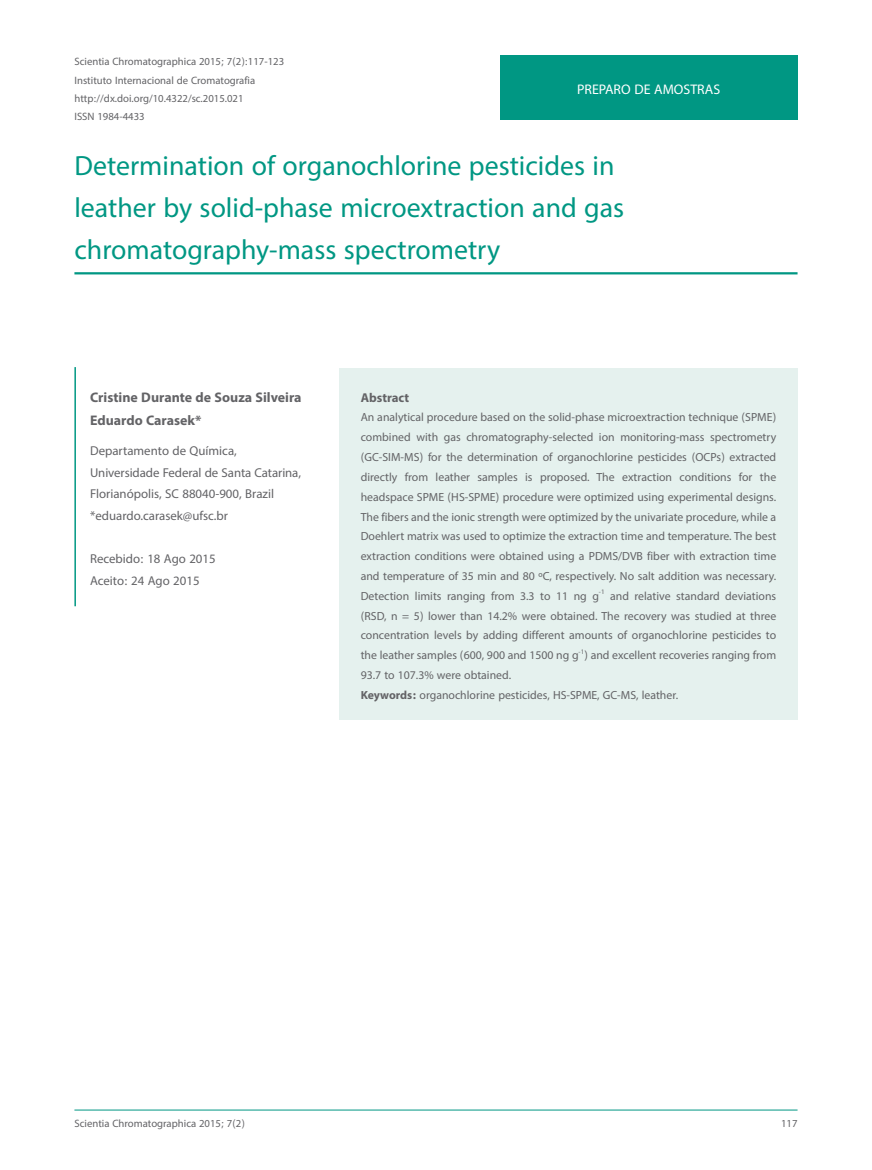
<style>
.page{position:relative;width:872px;height:1170px;background:#fff}
.page>*{position:absolute;margin:0;border:0;box-sizing:border-box;transform-origin:0 0}
.Título_principal{font:39px/42px "Myriad Arabic";color:#009783}
.Autores{font:700 19.5px/23.4px "Myriad Arabic";color:#636366}
.Estilo_Tarja{font:19.5px "Myriad Arabic";color:#fff}
.Endereço_dos_autores{font:18px/21.6px "Myriad Arabic";color:#636366}
.Título_resumo{font:700 18px "Myriad Arabic";color:#636366}
.Resumo_corpo{font:16.5px/19.8px "Myriad Arabic";color:#636366;text-align:justify}
.Palavras-chave{font:16.5px "Myriad Arabic";color:#636366}
.Cabeçalho_1a_página{font:15px "Myriad Arabic";color:#636366}
.Rodapé{font:15px "Myriad Arabic";color:#636366}
.s1{font-weight:700}
</style>
<div class="page">
<div style="left:500px;top:55px;width:297px;height:64px;background:#009783"></div>
<hr style="left:74px;top:1109px;width:723px;height:1px;background:#009783">
<hr style="left:74px;top:367px;width:2px;height:239px;background:#009783">
<div style="left:339px;top:368px;width:458px;height:352px;background:#e5f1ee"></div>
<hr style="left:74px;top:272px;width:723px;height:2px;background:#009783">
<p class="Cabeçalho_1a_página" style="left:74px;top:52px;width:211px">Scientia Chromatographica 2015; 7(2):117-123</p>
<p class="Cabeçalho_1a_página" style="left:74px;top:70px;width:182px">Instituto Internacional de Cromatografia</p>
<p class="Cabeçalho_1a_página" style="left:74px;top:88px;width:171px">http://dx.doi.org/10.4322/sc.2015.021</p>
<p class="Cabeçalho_1a_página" style="left:74px;top:106px;width:72px">ISSN 1984-4433</p>
<p class="Estilo_Tarja" style="left:577px;top:76px;width:145px">PREPARO DE AMOSTRAS</p>
<p class="Título_principal" style="left:74px;top:145px;width:551px">Determination of organochlorine pesticides in leather by solid-phase microextraction and gas chromatography-mass spectrometry</p>
<p class="Autores" style="left:90px;top:383px;width:213px">Cristine Durante de Souza Silveira<br>Eduardo Carasek*</p>
<p class="Endereço_dos_autores" style="left:90px;top:440px;width:212px">Departamento de Química,<br>Universidade Federal de Santa Catarina,<br>Florianópolis, SC 88040-900, Brazil</p>
<p class="Endereço_dos_autores" style="left:90px;top:505px;width:139px">*eduardo.carasek@ufsc.br</p>
<p class="Endereço_dos_autores" style="left:90px;top:548px;width:127px">Recebido: 18 Ago 2015</p>
<p class="Endereço_dos_autores" style="left:90px;top:569px;width:111px">Aceito: 24 Ago 2015</p>
<p class="Título_resumo" style="left:361px;top:385px;width:50px">Abstract</p>
<p class="Resumo_corpo" style="left:361px;top:407px;width:417px">An analytical procedure based on the solid-phase microextraction technique (SPME) combined with gas chromatography-selected ion monitoring-mass spectrometry (GC-SIM-MS) for the determination of organochlorine pesticides (OCPs) extracted directly from leather samples is proposed. The extraction conditions for the headspace SPME (HS-SPME) procedure were optimized using experimental designs.<br>The fibers and the ionic strength were optimized by the univariate procedure, while a Doehlert matrix was used to optimize the extraction time and temperature. The best extraction conditions were obtained using a PDMS/DVB fiber with extraction time and temperature of 35 min and 80 ºC, respectively. No salt addition was necessary.<br>Detection limits ranging from 3.3 to 11 ng g<sup>-1</sup> and relative standard deviations (RSD, n = 5) lower than 14.2% were obtained. The recovery was studied at three concentration levels by adding different amounts of organochlorine pesticides to the leather samples (600, 900 and 1500 ng g<sup>-1</sup>) and excellent recoveries ranging from 93.7 to 107.3% were obtained.</p>
<p class="Palavras-chave" style="left:361px;top:683px;width:319px"><span class="s1">Keywords:</span> organochlorine pesticides, HS-SPME, GC-MS, leather.</p>
<p class="Rodapé" style="left:74px;top:1113px;width:172px">Scientia Chromatographica 2015; 7(2)</p>
<p class="Rodapé" style="left:781px;top:1113px;width:18px">117</p>
</div>
